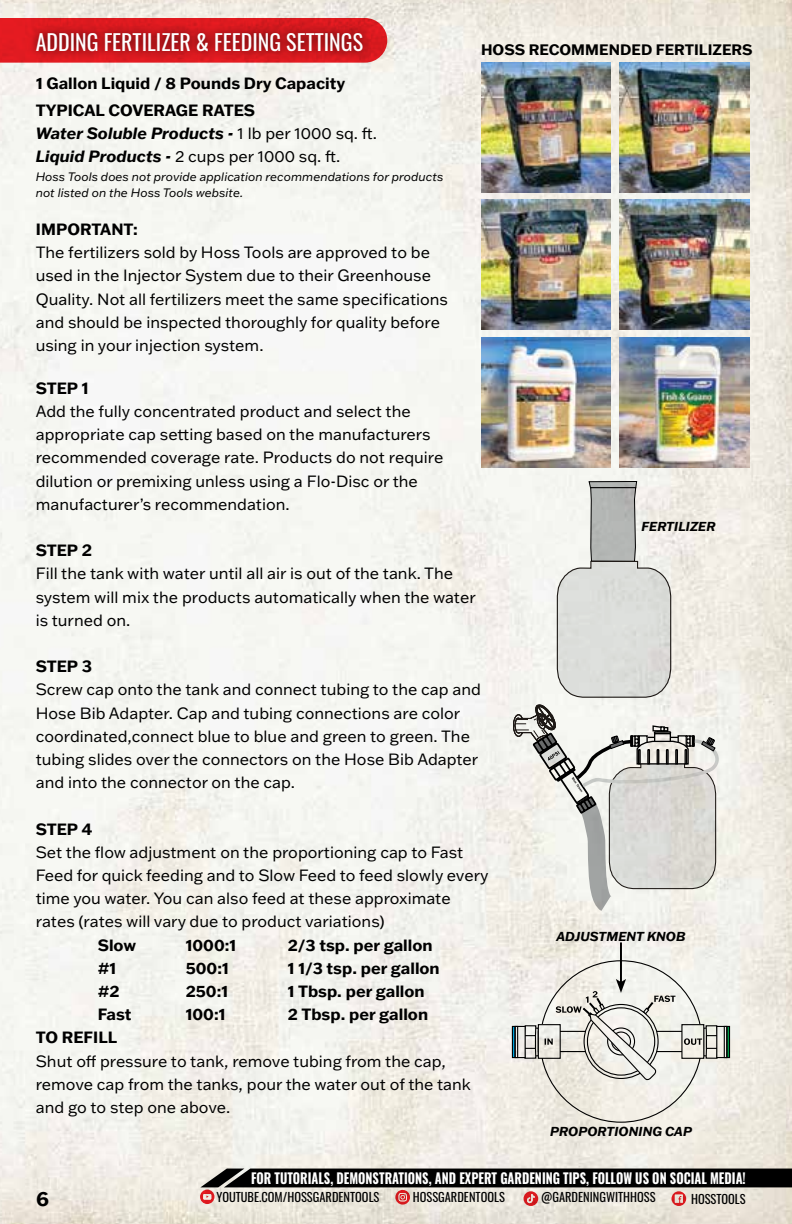
<style>
.page{position:relative;width:792px;height:1224px;background:#fff}
.page>*{position:absolute;margin:0;border:0;box-sizing:border-box;transform-origin:0 0}
.t1{font:22px "Oswald";color:#fff}
.t2{font:700 20px "Franklin Gothic ATF";color:#000}
.t3{font:16px/23.2px "Franklin Gothic ATF";color:#000}
.t4{font:700 16px "Franklin Gothic ATF";color:#000}
.t5{font:italic 700 16px/23.2px "Franklin Gothic ATF";color:#000}
.t6{font:700 14.8px "Franklin Gothic ATF";color:#000}
.t7{font:700 14.4px "Oswald";color:#fff;scale:.87 1}
.t8{font:italic 700 12.8px "Franklin Gothic ATF";color:#000}
.t9{font:12.4px "Oswald";color:#000}
.t10{font:italic 12px/15.2px "Franklin Gothic ATF";color:#000}
.s1{font-style:normal}
.s2{font-weight:400;font-style:normal}
</style>
<div class="page">
<img style="left:0;top:0;width:792px;height:1224px">
<svg style="left:513px;top:705px;width:212px;height:211px"></svg>
<svg style="left:556px;top:481px;width:116px;height:217px"></svg>
<svg style="left:540px;top:961px;width:162px;height:161px;fill:#f2efe8"></svg>
<svg style="left:523px;top:1025px;width:14px;height:34px"></svg>
<svg style="left:526px;top:1037px;width:8px;height:10px"></svg>
<div style="left:524px;top:1035px;width:12px;height:14px;border:1px solid #000"></div>
<svg style="left:518px;top:1028px;width:6px;height:28px"></svg>
<div style="left:515px;top:1026px;width:11px;height:32px;border:1px solid #000"></div>
<div style="left:515px;top:1026px;width:3px;height:32px;border:1px solid #000"></div>
<div style="left:512px;top:1026px;width:3px;height:32px;border:1px solid #000"></div>
<div style="left:538px;top:1031px;width:166px;height:21px;background:#f4f1e9"></div>
<svg style="left:718px;top:1028px;width:6px;height:28px"></svg>
<div style="left:716px;top:1026px;width:11px;height:32px;border:1px solid #000"></div>
<div style="left:724px;top:1026px;width:3px;height:32px;border:1px solid #000"></div>
<div style="left:727px;top:1026px;width:3px;height:32px;border:1px solid #000"></div>
<div style="left:682px;top:1025px;width:22px;height:33px;background:#f3f2ea"></div>
<div style="left:681px;top:1024px;width:23px;height:35px;border:1px solid #000"></div>
<svg style="left:540px;top:1026px;width:5px;height:31px"></svg>
<div style="left:538px;top:1024px;width:23px;height:35px;border:1px solid #000"></div>
<svg style="left:684px;top:1025px;width:34px;height:34px"></svg>
<hr style="left:620px;top:942px;width:2px;height:40px;background:#000">
<svg style="left:545px;top:979px;width:130px;height:102px"></svg>
<img style="left:481px;top:63px;width:130px;height:129px">
<img style="left:619px;top:63px;width:130px;height:129px">
<img style="left:481px;top:199px;width:130px;height:130px">
<img style="left:619px;top:338px;width:130px;height:130px">
<img style="left:481px;top:338px;width:130px;height:130px">
<img style="left:619px;top:199px;width:130px;height:130px">
<svg style="left:200px;top:1169px;width:592px;height:37px;background:#79736e"></svg>
<svg style="left:0;top:18px;width:387px;height:45px;background:#e02b2f"></svg>
<div style="left:27px;top:23px;width:345px;height:38px;background:#000;opacity:.75"></div>
<h1 class="t1" style="left:36px;top:22px;width:329px">ADDING FERTILIZER &amp; FEEDING SETTINGS</h1>
<p class="t4" style="left:36px;top:73px;width:311px">1 Gallon Liquid / 8 Pounds Dry Capacity</p>
<p class="t5" style="left:36px;top:98px;width:343px"><span class="s1">TYPICAL COVERAGE RATES<br></span>Water Soluble Products - <span class="s2">1 lb per 1000 sq. ft.<br></span>Liquid Products - <span class="s2">2 cups per 1000 sq. ft.</span></p>
<p class="t10" style="left:36px;top:169px;width:409px">Hoss Tools does not provide application recommendations for products not listed on the Hoss Tools website.</p>
<p class="t4" style="left:36px;top:218px;width:103px">IMPORTANT:</p>
<p class="t3" style="left:36px;top:240px;width:414px">The fertilizers sold by Hoss Tools are approved to be used in the Injector System due to their Greenhouse Quality. Not all fertilizers meet the same specifications and should be inspected thoroughly for quality before using in your injection system.</p>
<p class="t6" style="left:481px;top:40px;width:273px">HOSS RECOMMENDED FERTILIZERS</p>
<p class="t4" style="left:36px;top:377px;width:54px">STEP 1</p>
<p class="t3" style="left:36px;top:399px;width:409px">Add the fully concentrated product and select the appropriate cap setting based on the manufacturers recommended coverage rate. Products do not require dilution or premixing unless using a Flo-Disc or the manufacturer’s recommendation.</p>
<p class="t4" style="left:36px;top:540px;width:58px">STEP 2</p>
<p class="t3" style="left:36px;top:562px;width:441px">Fill the tank with water until all air is out of the tank. The system will mix the products automatically when the water is turned on.</p>
<p class="t4" style="left:36px;top:656px;width:58px">STEP 3</p>
<p class="t3" style="left:36px;top:678px;width:447px">Screw cap onto the tank and connect tubing to the cap and Hose Bib Adapter. Cap and tubing connections are color coordinated,connect blue to blue and green to green. The tubing slides over the connectors on the Hose Bib Adapter and into the connector on the cap.</p>
<p class="t4" style="left:36px;top:818px;width:58px">STEP 4</p>
<p class="t3" style="left:36px;top:840px;width:454px">Set the flow adjustment on the proportioning cap to Fast Feed for quick feeding and to Slow Feed to feed slowly every time you water. You can also feed at these approximate rates (rates will vary due to product variations)</p>
<p class="t4" style="left:98px;top:934px;width:40px">Slow</p>
<p class="t4" style="left:186px;top:934px;width:52px">1000:1</p>
<p class="t4" style="left:288px;top:934px;width:146px">2/3 tsp. per gallon</p>
<p class="t4" style="left:98px;top:957px;width:20px">#1</p>
<p class="t4" style="left:186px;top:957px;width:45px">500:1</p>
<p class="t4" style="left:288px;top:957px;width:153px">1 1/3 tsp. per gallon</p>
<p class="t4" style="left:98px;top:980px;width:23px">#2</p>
<p class="t4" style="left:186px;top:980px;width:44px">250:1</p>
<p class="t4" style="left:288px;top:980px;width:138px">1 Tbsp. per gallon</p>
<p class="t4" style="left:98px;top:1004px;width:35px">Fast</p>
<p class="t4" style="left:186px;top:1004px;width:41px">100:1</p>
<p class="t4" style="left:288px;top:1004px;width:142px">2 Tbsp. per gallon</p>
<p class="t4" style="left:36px;top:1027px;width:83px">TO REFILL</p>
<p class="t3" style="left:36px;top:1049px;width:437px">Shut off pressure to tank, remove tubing from the cap, remove cap from the tanks, pour the water out of the tank and go to step one above.</p>
<p class="t8" style="left:642px;top:517px;width:75px">FERTILIZER</p>
<p class="t8" style="left:556px;top:927px;width:131px">ADJUSTMENT KNOB</p>
<p class="t8" style="left:550px;top:1123px;width:143px">PROPORTIONING CAP</p>
<p class="t7" style="left:251px;top:1170px;width:570px">FOR TUTORIALS, DEMONSTRATIONS, AND EXPERT GARDENING TIPS, FOLLOW US ON SOCIAL MEDIA!</p>
<p class="t2" style="left:36px;top:1185px;width:15px">6</p>
<p class="t9" style="left:216px;top:1186px;width:165px">YOUTUBE.COM/HOSSGARDENTOOLS</p>
<p class="t9" style="left:413px;top:1186px;width:94px">HOSSGARDENTOOLS</p>
<p class="t9" style="left:541px;top:1186px;width:116px">@GARDENINGWITHHOSS</p>
<p class="t9" style="left:691px;top:1187px;width:56px">HOSSTOOLS</p>
</div>
